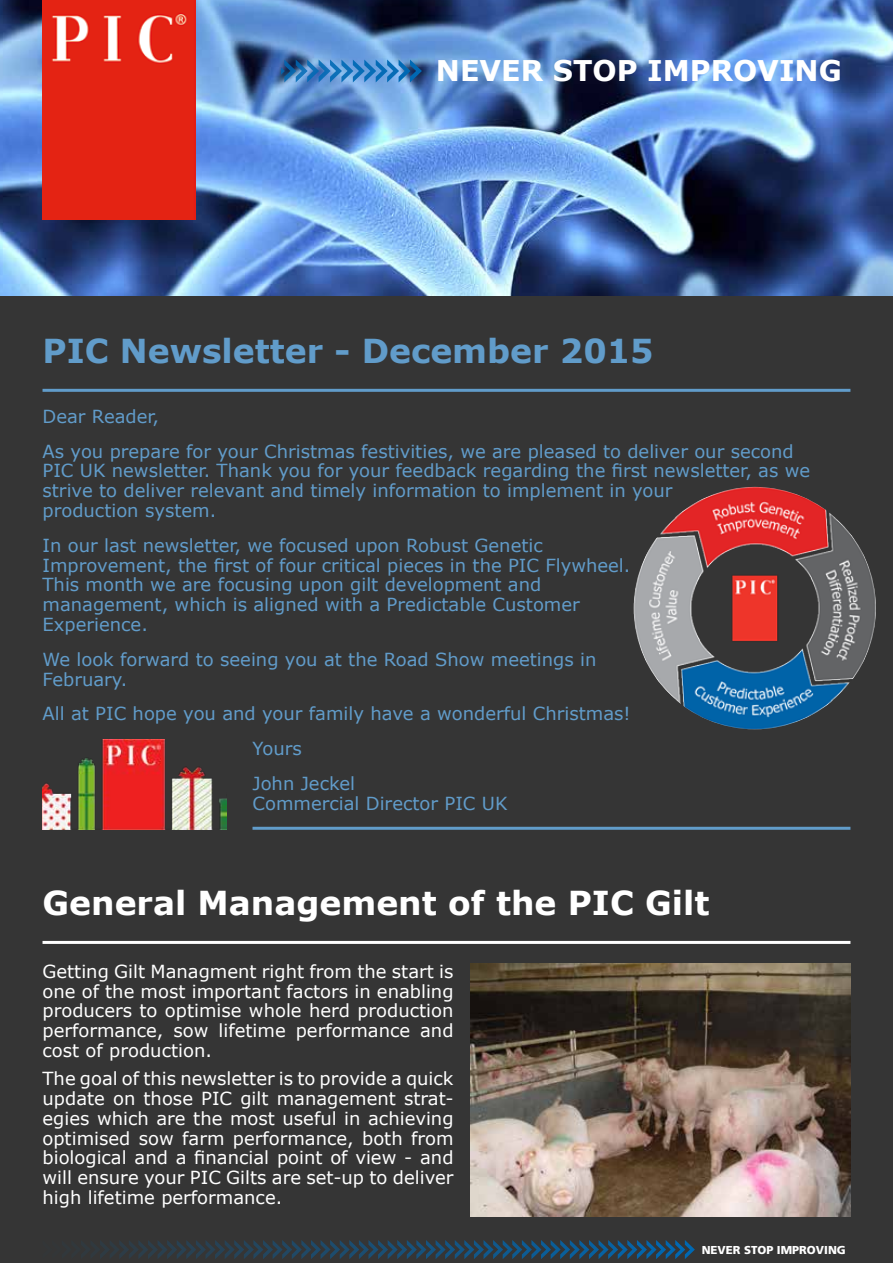
<style>
.page{position:relative;width:893px;height:1263px;background:#353535}
.page>*{position:absolute;margin:0;border:0;box-sizing:border-box;transform-origin:0 0}
.t1{font:700 33px "Verdana";color:#fff}
.t2{font:700 33px "Verdana";color:#619cca}
.t3{font:700 28.5px "Verdana";color:#fff}
.t4{font:18px/19.8px "Verdana";color:#619cca}
.t5{font:18px/19.8px "Verdana";color:#fff;text-align:justify}
.t6{font:900 13.65px "Frutiger LT Std";color:#fff}
.t7{font:900 11.55px "Frutiger LT Std";color:#fff}
</style>
<div class="page">
<img style="left:0;top:0;width:893px;height:296px">
<img style="left:43px;top:0;width:153px;height:220px">
<svg style="left:281px;top:60px;width:141px;height:22px;background:#4183c1"></svg>
<svg style="left:100px;top:1240px;width:595px;height:19px"></svg>
<hr style="left:43px;top:389px;width:807px;height:3px;background:#619cca">
<hr style="left:252px;top:827px;width:598px;height:3px;background:#619cca">
<hr style="left:43px;top:941px;width:807px;height:3px;background:#fff">
<img style="left:634px;top:487px;width:242px;height:242px;border-radius:121px">
<img style="left:43px;top:740px;width:184px;height:89px">
<img style="left:471px;top:963px;width:379px;height:253px">
<h2 class="t3" style="left:436px;top:51px;width:407px">NEVER STOP IMPROVING</h2>
<p class="t6" style="left:430px;top:63px;width:173px">NEVER STOP IMPROVING</p>
<h1 class="t2" style="left:43px;top:328px;width:613px">PIC Newsletter - December 2015</h1>
<p class="t4" style="left:43px;top:399px;width:753px;line-height:34.8px">Dear Reader,<br>As you prepare for your Christmas festivities, we are pleased to deliver our second</p>
<p class="t4" style="left:43px;top:461px;width:769px">PIC UK newsletter. Thank you for your feedback regarding the first newsletter, as we strive to deliver relevant and timely information to implement in your<br>production system.</p>
<p class="t4" style="left:43px;top:535px;width:589px">In our last newsletter, we focused upon Robust Genetic Improvement, the first of four critical pieces in the PIC Flywheel.<br>This month we are focusing upon gilt development and management, which is aligned with a Predictable Customer Experience.</p>
<p class="t4" style="left:43px;top:649px;width:555px">We look forward to seeing you at the Road Show meetings in<br>February.</p>
<p class="t4" style="left:252px;top:696px;width:380px;line-height:34.8px;text-indent:-210px">All at PIC hope you and your family have a wonderful Christmas!<br>Yours<br>John Jeckel</p>
<p class="t4" style="left:252px;top:793px;width:256px">Commercial Director PIC UK</p>
<h1 class="t1" style="left:43px;top:880px;width:668px">General Management of the PIC Gilt</h1>
<p class="t5" style="left:43px;top:961px;width:413px">Getting Gilt Managment right from the start is one of the most important factors in enabling producers to optimise whole herd production performance, sow lifetime performance and cost of production.</p>
<p class="t5" style="left:43px;top:1068px;width:413px">The goal of this newsletter is to provide a quick update on those PIC gilt management strat&shy;egies which are the most useful in achieving optimised sow farm performance, both from biological and a financial point of view - and will ensure your PIC Gilts are set-up to deliver high lifetime performance.</p>
<p class="t7" style="left:702px;top:1243px;width:146px">NEVER STOP IMPROVING</p>
</div>
